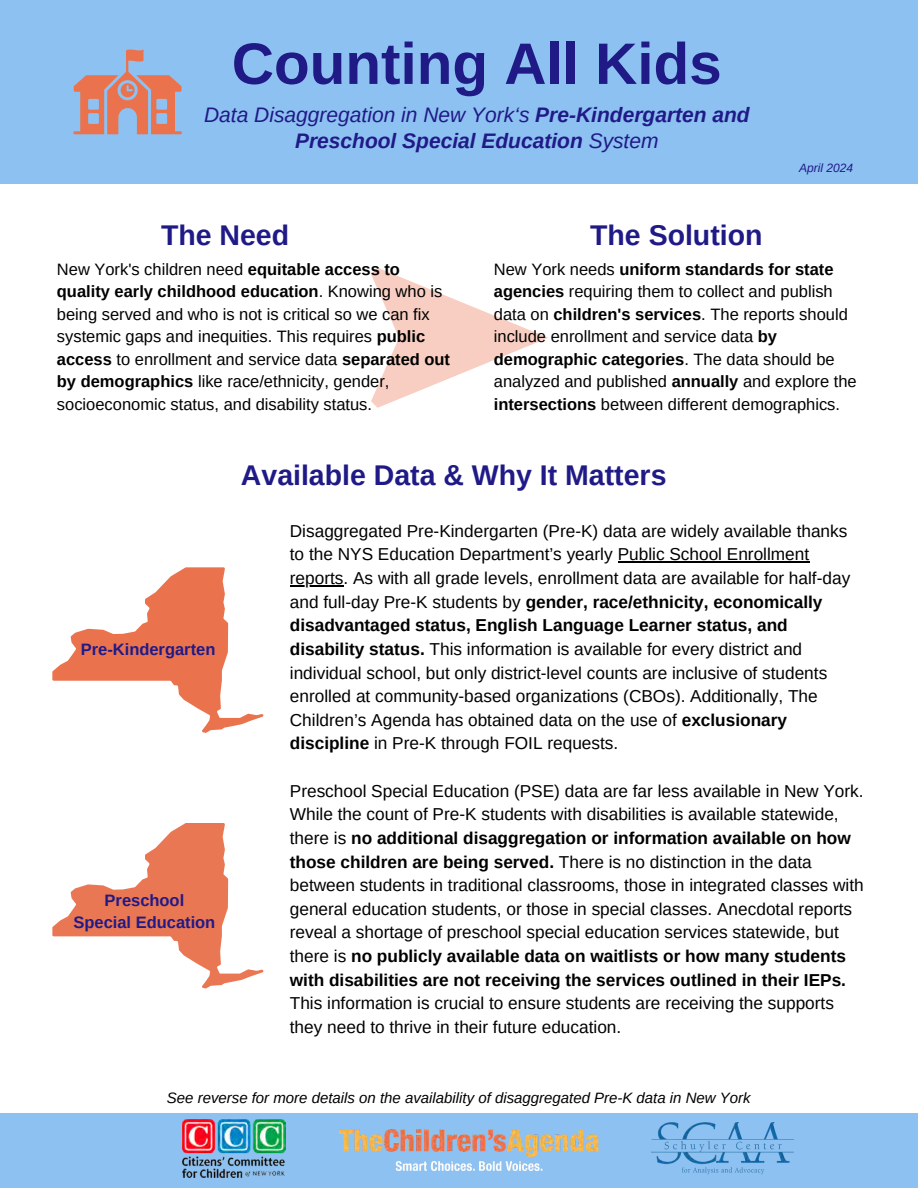
<style>
.page{position:relative;width:918px;height:1188px;background:#fff}
.page>*{position:absolute;margin:0;border:0;box-sizing:border-box;transform-origin:0 0}
.t1{font:700 58.5px "Arimo";color:#201a87}
.t2{font:700 28.5px "Arimo";color:#201a87}
.t3{font:italic 700 21px/25.8px "Arimo";color:#201a87;text-align:center}
.t4{font:17.25px/23.7px "Arimo";color:#000}
.t5{font:16.5px/22.5px "Arimo";color:#000}
.t6{font:700 16.5px/22.5px "Arimo";color:#201a87;text-align:center}
.t7{font:italic 15px "Arimo";color:#000}
.t8{font:italic 12px "Arimo";color:#201a87}
.s1{font-weight:400}
.s2{font-weight:700}
</style>
<div class="page">
<svg style="left:371px;top:268px;width:177px;height:140px"></svg>
<svg style="left:52px;top:567px;width:211px;height:166px"></svg>
<hr style="left:618px;top:562px;width:191px;height:1px;background:#000">
<hr style="left:290px;top:585px;width:54px;height:1px;background:#000">
<svg style="left:52px;top:823px;width:211px;height:165px"></svg>
<div style="left:0;top:0;width:918px;height:183px;background:#8dc1f1"></div>
<svg style="left:73px;top:49px;width:109px;height:85px"></svg>
<div style="left:0;top:1113px;width:918px;height:75px;background:#8dc1f1"></div>
<img style="left:339px;top:1130px;width:259px;height:40px">
<img style="left:651px;top:1122px;width:143px;height:53px">
<img style="left:182px;top:1120px;width:104px;height:57px">
<h1 class="t1" style="left:232px;top:31px;width:491px">Counting All Kids</h1>
<p class="t3" style="left:204px;top:102px;width:547px"><span class="s1">Data Disaggregation in New York‘s</span> Pre-Kindergarten and<br>Preschool Special Education <span class="s1">System</span></p>
<p class="t8" style="left:799px;top:161px;width:56px">April 2024</p>
<h2 class="t2" style="left:161px;top:220px;width:130px">The Need</h2>
<h2 class="t2" style="left:590px;top:220px;width:174px">The Solution</h2>
<p class="t5" style="left:57px;top:258px;width:395px">New York's children need <span class="s2">equitable access to quality early childhood education</span>. Knowing who is being served and who is not is critical so we can fix systemic gaps and inequities. This requires <span class="s2">public access</span> to enrollment and service data <span class="s2">separated out by demographics</span> like race/ethnicity, gender, socioeconomic status, and disability status.</p>
<p class="t5" style="left:494px;top:258px;width:364px">New York needs <span class="s2">uniform standards for state agencies</span> requiring them to collect and publish data on <span class="s2">children's services</span>. The reports should include enrollment and service data <span class="s2">by demographic categories</span>. The data should be analyzed and published <span class="s2">annually</span> and explore the <span class="s2">intersections</span> between different demographics.</p>
<p class="t6" style="left:81px;top:638px;width:136px">Pre-Kindergarten</p>
<p class="t6" style="left:73px;top:889px;width:143px">Preschool<br>Special Education</p>
<h2 class="t2" style="left:241px;top:459px;width:427px">Available Data &amp; Why It Matters</h2>
<p class="t4" style="left:290px;top:519px;width:562px">Disaggregated Pre-Kindergarten (Pre-K) data are widely available thanks to the NYS Education Department’s yearly Public School Enrollment reports. As with all grade levels, enrollment data are available for half-day and full-day Pre-K students by <span class="s2">gender, race/ethnicity, economically disadvantaged status, English Language Learner status, and disability status.</span> This information is available for every district and individual school, but only district-level counts are inclusive of students enrolled at community-based organizations (CBOs). Additionally, The Children’s Agenda has obtained data on the use of <span class="s2">exclusionary discipline</span> in Pre-K through FOIL requests.</p>
<p class="t4" style="left:290px;top:779px;width:575px">Preschool Special Education (PSE) data are far less available in New York.<br>While the count of Pre-K students with disabilities is available statewide, there is <span class="s2">no additional disaggregation or information available on how those children are being served.</span> There is no distinction in the data between students in traditional classrooms, those in integrated classes with general education students, or those in special classes. Anecdotal reports reveal a shortage of preschool special education services statewide, but there is <span class="s2">no publicly available data on waitlists or how many students with disabilities are not receiving the services outlined in their IEPs.</span></p>
<p class="t4" style="left:290px;top:991px;width:546px">This information is crucial to ensure students are receiving the supports they need to thrive in their future education.</p>
<p class="t7" style="left:167px;top:1089px;width:585px">See reverse for more details on the availability of disaggregated Pre-K data in New York</p>
</div>
